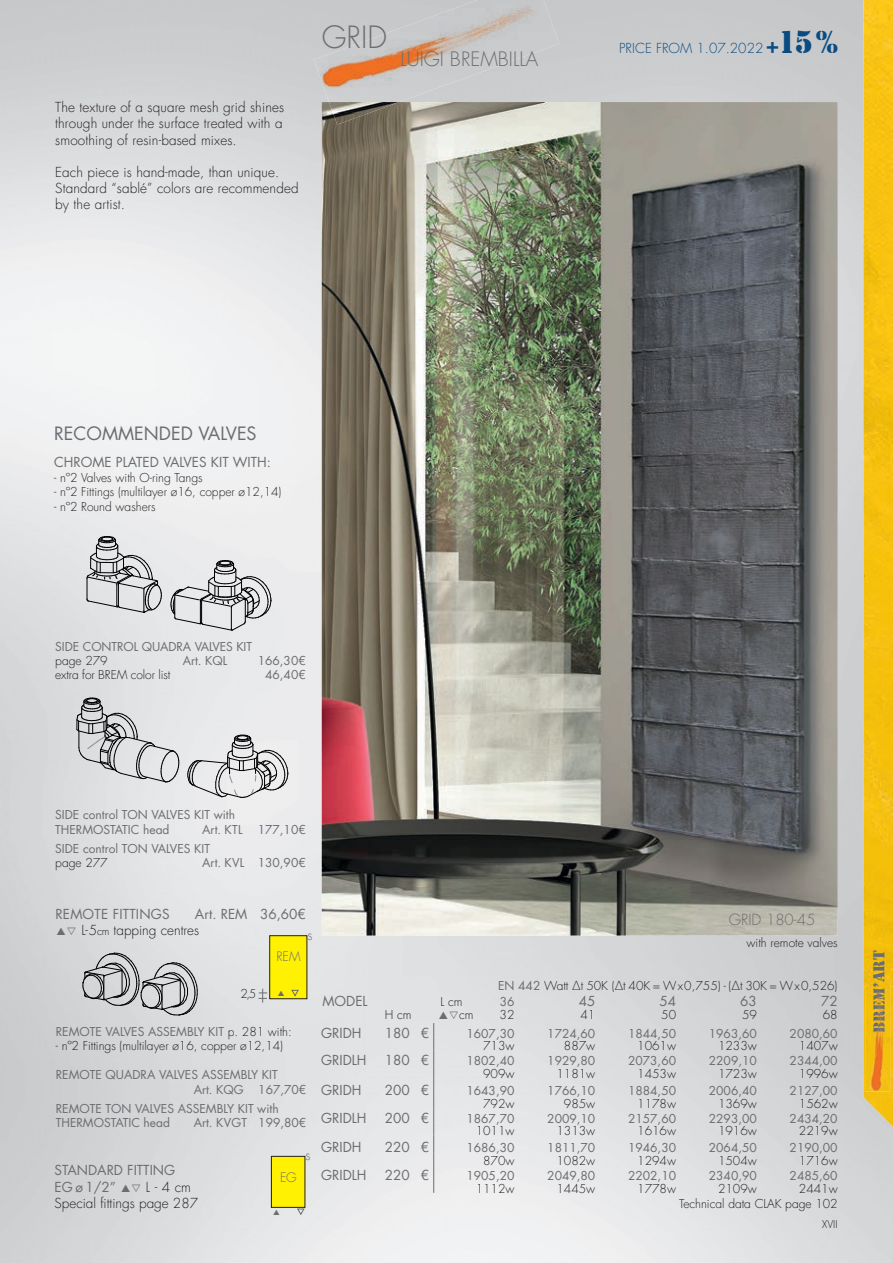
<style>
.page{position:relative;width:893px;height:1263px;background:#fff}
.page>*{position:absolute;margin:0;border:0;box-sizing:border-box;transform-origin:0 0}
.t1{font:300 30px "Futura Std";color:#6c6d70}
.t2{font:300 19.5px "Futura Std";color:#6c6d70}
.t3{font:18px "Futura Std";color:#6c6d70}
.t4{font:300 15px "Futura Std";color:#6c6d70}
.t5{font:300 13.5px/16.2px "Futura Std";letter-spacing:.01em;color:#231f20}
.t6{font:13.5px "Futura Std";color:#6c6d70}
.t7{font:300 13.5px "Futura Std";color:#0a4c82}
.t8{font:300 13.5px "Futura Std";color:#6c6d70}
.t9{font:300 12.75px "Futura Std";color:#6c6d70}
.t10{font:12px/14.4px "Futura Std";color:#6c6d70}
.t11{font:300 12px "Futura Std";color:#231f20}
.t12{font:300 10.5px "Futura Std";color:#231f20}
.s1{font-family:"Stencil";font-weight:400;font-size:22.5px}
.s2{font-family:"Stencil";font-weight:400;font-size:33px}
.s3{color:#6c6d70}
.s4{font-size:10.5px}
.s5{font-weight:300;color:#231f20}
.s6{font-weight:400;color:#6c6d70}
</style>
<div class="page">
<img style="left:0;top:0;width:893px;height:1263px">
<img style="left:863px;top:0;width:30px;height:1127px">
<img style="left:873px;top:951px;width:12px;height:32px">
<img style="left:865px;top:983px;width:25px;height:108px">
<img style="left:873px;top:983px;width:12px;height:49px">
<img style="left:322px;top:102px;width:516px;height:833px">
<svg style="left:188px;top:735px;width:101px;height:63px;background:#c9c9cb"></svg>
<svg style="left:77px;top:698px;width:102px;height:84px;background:#c6c7c8"></svg>
<svg style="left:171px;top:560px;width:101px;height:71px;background:#c6c7c8"></svg>
<svg style="left:87px;top:536px;width:75px;height:77px;background:#c0c1c3"></svg>
<div style="left:270px;top:936px;width:37px;height:63px;background:#fff101"></div>
<div style="left:269px;top:935px;width:38px;height:64px;border:1px solid #231f20"></div>
<svg style="left:291px;top:990px;width:8px;height:6px"></svg>
<svg style="left:258px;top:989px;width:9px;height:13px"></svg>
<svg style="left:83px;top:953px;width:115px;height:62px;background:#b6b7b9"></svg>
<img style="left:314px;top:0;width:245px;height:102px">
<img style="left:329px;top:102px;width:70px;height:23px">
<div style="left:271px;top:1156px;width:34px;height:51px;background:#fff101"></div>
<div style="left:271px;top:1156px;width:34px;height:52px;border:1px solid #231f20"></div>
<svg style="left:297px;top:1208px;width:7px;height:7px"></svg>
<svg style="left:433px;top:1023px;width:1px;height:170px"></svg>
<svg style="left:273px;top:1209px;width:6px;height:6px"></svg>
<p class="t5" style="left:55px;top:100px;width:230px">The texture of a square mesh grid shines through under the surface treated with a smoothing of resin-based mixes.</p>
<p class="t5" style="left:55px;top:164px;width:245px">Each piece is hand-made, than unique.<br>Standard “sablé” colors are recommended by the artist.</p>
<h1 class="t1" style="left:322px;top:19px;width:67px">GRID</h1>
<h2 class="t2" style="left:400px;top:47px;width:139px">LUIGI BREMBILLA</h2>
<p class="t7" style="left:619px;top:40px;width:220px">PRICE FROM 1.07.2022 <span class="s1">+</span><span class="s2">15%</span></p>
<h3 class="t3" style="left:54px;top:422px;width:204px">RECOMMENDED VALVES</h3>
<p class="t6" style="left:54px;top:454px;width:218px">CHROME PLATED VALVES KIT WITH:</p>
<p class="t11" style="left:54px;top:470px;width:150px">- nº2 Valves with O-ring Tangs</p>
<p class="t11" style="left:54px;top:484px;width:229px">- nº2 Fittings (multilayer ø16, copper ø12,14)</p>
<p class="t11" style="left:54px;top:499px;width:103px">- nº2 Round washers</p>
<p class="t10" style="left:55px;top:639px;width:198px">SIDE CONTROL QUADRA VALVES KIT</p>
<p class="t11" style="left:55px;top:653px;width:54px">page 279</p>
<p class="t10" style="left:183px;top:653px;width:46px">Art. KQL</p>
<p class="t10" style="left:258px;top:653px;width:50px">166,30€</p>
<p class="t11" style="left:55px;top:668px;width:117px">extra for BREM color list</p>
<p class="t10" style="left:265px;top:668px;width:42px">46,40€</p>
<p class="t10" style="left:55px;top:808px;width:181px">SIDE control TON VALVES KIT with<br>THERMOSTATIC head</p>
<p class="t10" style="left:202px;top:822px;width:42px">Art. KTL</p>
<p class="t10" style="left:258px;top:822px;width:50px">177,10€</p>
<p class="t10" style="left:55px;top:841px;width:156px">SIDE control TON VALVES KIT</p>
<p class="t11" style="left:55px;top:855px;width:54px">page 277</p>
<p class="t10" style="left:202px;top:855px;width:105px">Art. KVL 130,90€</p>
<p class="t6" style="left:55px;top:905px;width:116px">REMOTE FITTINGS</p>
<p class="t6" style="left:195px;top:905px;width:112px">Art. REM 36,60€</p>
<p class="t5" style="left:55px;top:923px;width:145px"><span class="s3">▲▽</span> L- 5<span class="s4">cm</span> tapping centres</p>
<p class="t8" style="left:308px;top:927px;width:7px">s</p>
<p class="t11" style="left:240px;top:986px;width:17px">2,5</p>
<p class="t9" style="left:276px;top:949px;width:26px">REM</p>
<p class="t10" style="left:56px;top:1024px;width:238px">REMOTE VALVES ASSEMBLY KIT <span class="s5">p. 281 with:</span></p>
<p class="t11" style="left:56px;top:1039px;width:229px">- nº2 Fittings (multilayer ø16, copper ø12,14)</p>
<p class="t10" style="left:194px;top:1068px;width:114px;text-indent:-138px">REMOTE QUADRA VALVES ASSEMBLY KIT<br>Art. KQG 167,70€</p>
<p class="t10" style="left:56px;top:1101px;width:224px">REMOTE TON VALVES ASSEMBLY KIT with<br>THERMOSTATIC head</p>
<p class="t10" style="left:194px;top:1115px;width:114px">Art. KVGT 199,80€</p>
<p class="t5" style="left:55px;top:1163px;width:145px"><span class="s6">STANDARD FITTING<br>EG ø 1/2”</span> <span class="s3">▲▽</span> L - 4 cm<br>Special fittings page 287</p>
<p class="t9" style="left:280px;top:1170px;width:18px">EG</p>
<p class="t8" style="left:306px;top:1147px;width:7px">s</p>
<p class="t4" style="left:729px;top:910px;width:88px">GRID 180-45</p>
<p class="t11" style="left:746px;top:935px;width:93px">with remote valves</p>
<p class="t11" style="left:498px;top:978px;width:341px"><span class="s6">EN 442</span> Watt ∆t 50K (∆t 40K = W x 0,755) - (∆t 30K = W x 0,526)</p>
<p class="t6" style="left:323px;top:992px;width:47px">MODEL</p>
<p class="t11" style="left:440px;top:994px;width:24px">L cm</p>
<p class="t10" style="left:500px;top:994px;width:16px">36</p>
<p class="t6" style="left:579px;top:992px;width:18px">45</p>
<p class="t6" style="left:659px;top:992px;width:18px">54</p>
<p class="t6" style="left:740px;top:992px;width:18px">63</p>
<p class="t6" style="left:821px;top:992px;width:18px">72</p>
<p class="t11" style="left:385px;top:1007px;width:28px">H cm</p>
<p class="t11" style="left:438px;top:1007px;width:37px"><span class="s3">▲▽</span>cm</p>
<p class="t11" style="left:500px;top:1007px;width:16px">32</p>
<p class="t11" style="left:580px;top:1007px;width:16px">41</p>
<p class="t11" style="left:661px;top:1007px;width:16px">50</p>
<p class="t11" style="left:742px;top:1007px;width:16px">59</p>
<p class="t11" style="left:823px;top:1007px;width:16px">68</p>
<p class="t6" style="left:321px;top:1024px;width:42px">GRIDH</p>
<p class="t6" style="left:385px;top:1024px;width:46px">180 €</p>
<p class="t10" style="left:466px;top:1026px;width:50px">1607,30</p>
<p class="t10" style="left:547px;top:1026px;width:50px">1724,60</p>
<p class="t10" style="left:628px;top:1026px;width:50px">1844,50</p>
<p class="t10" style="left:709px;top:1026px;width:50px">1963,60</p>
<p class="t10" style="left:790px;top:1026px;width:50px">2080,60</p>
<p class="t11" style="left:483px;top:1039px;width:33px">713w</p>
<p class="t11" style="left:564px;top:1039px;width:33px">887w</p>
<p class="t11" style="left:637px;top:1039px;width:40px">1061w</p>
<p class="t11" style="left:718px;top:1039px;width:40px">1233w</p>
<p class="t11" style="left:799px;top:1039px;width:40px">1407w</p>
<p class="t6" style="left:321px;top:1052px;width:47px">GRIDLH</p>
<p class="t6" style="left:385px;top:1052px;width:46px">180 €</p>
<p class="t10" style="left:466px;top:1054px;width:50px">1802,40</p>
<p class="t10" style="left:547px;top:1054px;width:50px">1929,80</p>
<p class="t10" style="left:628px;top:1054px;width:50px">2073,60</p>
<p class="t10" style="left:709px;top:1054px;width:50px">2209,10</p>
<p class="t10" style="left:790px;top:1054px;width:50px">2344,00</p>
<p class="t11" style="left:483px;top:1066px;width:33px">909w</p>
<p class="t11" style="left:556px;top:1066px;width:40px">1181w</p>
<p class="t11" style="left:637px;top:1066px;width:40px">1453w</p>
<p class="t11" style="left:718px;top:1066px;width:40px">1723w</p>
<p class="t11" style="left:799px;top:1066px;width:40px">1996w</p>
<p class="t6" style="left:321px;top:1081px;width:42px">GRIDH</p>
<p class="t6" style="left:385px;top:1081px;width:46px">200 €</p>
<p class="t10" style="left:466px;top:1083px;width:50px">1643,90</p>
<p class="t10" style="left:547px;top:1083px;width:50px">1766,10</p>
<p class="t10" style="left:628px;top:1083px;width:50px">1884,50</p>
<p class="t10" style="left:709px;top:1083px;width:50px">2006,40</p>
<p class="t10" style="left:790px;top:1083px;width:50px">2127,00</p>
<p class="t11" style="left:483px;top:1096px;width:33px">792w</p>
<p class="t11" style="left:564px;top:1096px;width:33px">985w</p>
<p class="t11" style="left:637px;top:1096px;width:40px">1178w</p>
<p class="t11" style="left:718px;top:1096px;width:40px">1369w</p>
<p class="t11" style="left:799px;top:1096px;width:40px">1562w</p>
<p class="t6" style="left:321px;top:1109px;width:47px">GRIDLH</p>
<p class="t6" style="left:385px;top:1109px;width:46px">200 €</p>
<p class="t10" style="left:466px;top:1111px;width:50px">1867,70</p>
<p class="t10" style="left:547px;top:1111px;width:50px">2009,10</p>
<p class="t10" style="left:628px;top:1111px;width:50px">2157,60</p>
<p class="t10" style="left:709px;top:1111px;width:50px">2293,00</p>
<p class="t10" style="left:790px;top:1111px;width:50px">2434,20</p>
<p class="t11" style="left:476px;top:1124px;width:40px">1011w</p>
<p class="t11" style="left:556px;top:1124px;width:40px">1313w</p>
<p class="t11" style="left:637px;top:1124px;width:40px">1616w</p>
<p class="t11" style="left:718px;top:1124px;width:40px">1916w</p>
<p class="t11" style="left:799px;top:1124px;width:40px">2219w</p>
<p class="t6" style="left:321px;top:1139px;width:42px">GRIDH</p>
<p class="t6" style="left:385px;top:1139px;width:46px">220 €</p>
<p class="t10" style="left:466px;top:1141px;width:50px">1686,30</p>
<p class="t10" style="left:547px;top:1141px;width:50px">1811,70</p>
<p class="t10" style="left:628px;top:1141px;width:50px">1946,30</p>
<p class="t10" style="left:709px;top:1141px;width:50px">2064,50</p>
<p class="t10" style="left:790px;top:1141px;width:50px">2190,00</p>
<p class="t11" style="left:483px;top:1153px;width:33px">870w</p>
<p class="t11" style="left:556px;top:1153px;width:40px">1082w</p>
<p class="t11" style="left:637px;top:1153px;width:40px">1294w</p>
<p class="t11" style="left:718px;top:1153px;width:40px">1504w</p>
<p class="t11" style="left:799px;top:1153px;width:40px">1716w</p>
<p class="t6" style="left:321px;top:1166px;width:47px">GRIDLH</p>
<p class="t6" style="left:385px;top:1166px;width:46px">220 €</p>
<p class="t10" style="left:466px;top:1168px;width:50px">1905,20</p>
<p class="t10" style="left:547px;top:1168px;width:50px">2049,80</p>
<p class="t10" style="left:628px;top:1168px;width:50px">2202,10</p>
<p class="t10" style="left:709px;top:1168px;width:50px">2340,90</p>
<p class="t10" style="left:790px;top:1168px;width:50px">2485,60</p>
<p class="t11" style="left:476px;top:1181px;width:40px">1112w</p>
<p class="t11" style="left:556px;top:1181px;width:40px">1445w</p>
<p class="t11" style="left:637px;top:1181px;width:40px">1778w</p>
<p class="t11" style="left:718px;top:1181px;width:40px">2109w</p>
<p class="t11" style="left:799px;top:1181px;width:40px">2441w</p>
<p class="t11" style="left:679px;top:1196px;width:160px">Technical data CLAK page 102</p>
<p class="t12" style="left:822px;top:1218px;width:17px">XVII</p>
</div>
